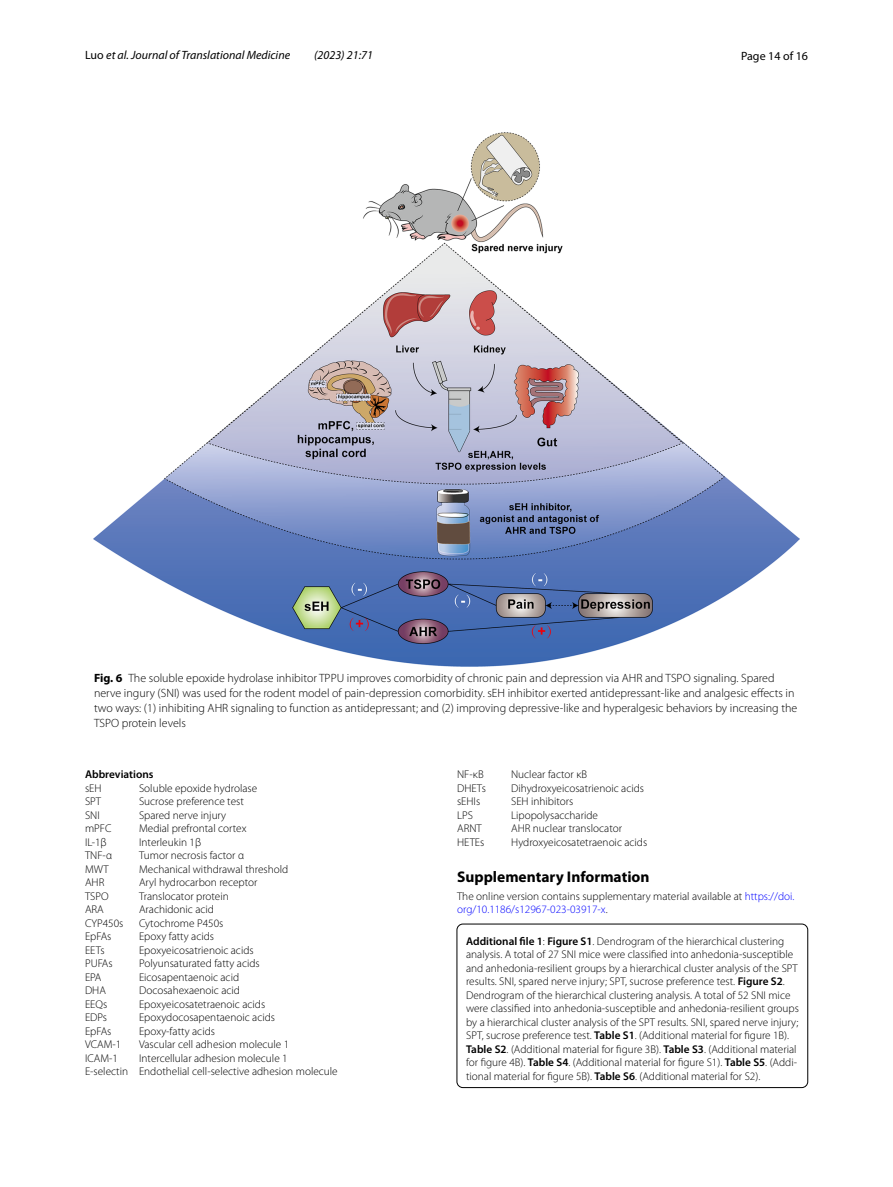
<style>
.page{position:relative;width:893px;height:1187px;background:#fff}
.page>*{position:absolute;margin:0;border:0;box-sizing:border-box;transform-origin:0 0}
.t1{font:700 15.45px "Myriad Pro";color:#000}
.t2{font:300 12px/15px "Myriad Pro";color:#000}
.t3{font:italic 12px "Myriad Pro";color:#000}
.t4{font:12px "Myriad Pro";color:#000}
.t5{font:300 11.25px/13.5px "Myriad Pro";color:#000}
.t6{font:600 11.25px "Myriad Pro";color:#000}
.s1{font-style:normal}
.s2{font-weight:700}
.s3{color:#00f}
.s4{font-weight:600}
</style>
<div class="page">
<div style="left:457px;top:923px;width:351px;height:164px;border:1px solid #000;border-radius:6px"></div>
<img style="left:94px;top:133px;width:705px;height:533px">
<p class="t3" style="left:85px;top:48px;width:207px"><span class="s1">Luo</span> et al. Journal of Translational Medicine</p>
<p class="t3" style="left:314px;top:48px;width:60px">(2023) 21:71</p>
<p class="t4" style="left:741px;top:48px;width:68px">Page 14 of 16</p>
<p class="t2" style="left:94px;top:670px;width:705px"><span class="s2">Fig. 6</span> The soluble epoxide hydrolase inhibitor TPPU improves comorbidity of chronic pain and depression via AHR and TSPO signaling. Spared nerve ingury (SNI) was used for the rodent model of pain-depression comorbidity. sEH inhibitor exerted antidepressant-like and analgesic effects in two ways: (1) inhibiting AHR signaling to function as antidepressant; and (2) improving depressive-like and hyperalgesic behaviors by increasing the TSPO protein levels</p>
<p class="t6" style="left:85px;top:767px;width:70px">Abbreviations</p>
<p class="t5" style="left:85px;top:781px;width:18px">sEH</p>
<p class="t5" style="left:139px;top:781px;width:120px">Soluble epoxide hydrolase</p>
<p class="t5" style="left:85px;top:795px;width:18px">SPT</p>
<p class="t5" style="left:139px;top:795px;width:106px">Sucrose preference test</p>
<p class="t5" style="left:85px;top:808px;width:16px">SNI</p>
<p class="t5" style="left:139px;top:808px;width:89px">Spared nerve injury</p>
<p class="t5" style="left:85px;top:822px;width:28px">mPFC</p>
<p class="t5" style="left:139px;top:822px;width:109px">Medial prefrontal cortex</p>
<p class="t5" style="left:85px;top:835px;width:23px">IL-1β</p>
<p class="t5" style="left:139px;top:835px;width:64px">Interleukin 1β</p>
<p class="t5" style="left:85px;top:849px;width:28px">TNF-α</p>
<p class="t5" style="left:139px;top:849px;width:106px">Tumor necrosis factor α</p>
<p class="t5" style="left:85px;top:862px;width:25px">MWT</p>
<p class="t5" style="left:139px;top:862px;width:151px">Mechanical withdrawal threshold</p>
<p class="t5" style="left:85px;top:876px;width:21px">AHR</p>
<p class="t5" style="left:139px;top:876px;width:120px">Aryl hydrocarbon receptor</p>
<p class="t5" style="left:85px;top:889px;width:25px">TSPO</p>
<p class="t5" style="left:139px;top:889px;width:91px">Translocator protein</p>
<p class="t5" style="left:85px;top:903px;width:20px">ARA</p>
<p class="t5" style="left:139px;top:903px;width:76px">Arachidonic acid</p>
<p class="t5" style="left:85px;top:916px;width:40px">CYP450s</p>
<p class="t5" style="left:139px;top:916px;width:86px">Cytochrome P450s</p>
<p class="t5" style="left:85px;top:930px;width:28px">EpFAs</p>
<p class="t5" style="left:139px;top:930px;width:77px">Epoxy fatty acids</p>
<p class="t5" style="left:85px;top:943px;width:21px">EETs</p>
<p class="t5" style="left:139px;top:943px;width:116px">Epoxyeicosatrienoic acids</p>
<p class="t5" style="left:85px;top:957px;width:29px">PUFAs</p>
<p class="t5" style="left:139px;top:957px;width:122px">Polyunsaturated fatty acids</p>
<p class="t5" style="left:85px;top:970px;width:18px">EPA</p>
<p class="t5" style="left:139px;top:970px;width:102px">Eicosapentaenoic acid</p>
<p class="t5" style="left:85px;top:984px;width:22px">DHA</p>
<p class="t5" style="left:139px;top:984px;width:102px">Docosahexaenoic acid</p>
<p class="t5" style="left:85px;top:997px;width:24px">EEQs</p>
<p class="t5" style="left:139px;top:997px;width:128px">Epoxyeicosatetraenoic acids</p>
<p class="t5" style="left:85px;top:1011px;width:24px">EDPs</p>
<p class="t5" style="left:139px;top:1011px;width:137px">Epoxydocosapentaenoic acids</p>
<p class="t5" style="left:85px;top:1024px;width:28px">EpFAs</p>
<p class="t5" style="left:139px;top:1024px;width:77px">Epoxy-fatty acids</p>
<p class="t5" style="left:85px;top:1038px;width:38px">VCAM-1</p>
<p class="t5" style="left:139px;top:1038px;width:152px">Vascular cell adhesion molecule 1</p>
<p class="t5" style="left:85px;top:1051px;width:34px">ICAM-1</p>
<p class="t5" style="left:85px;top:1051px;width:254px;text-align:center">Intercellular adhesion molecule 1<br>E-selectin Endothelial cell-selective adhesion molecule</p>
<p class="t5" style="left:457px;top:768px;width:28px">NF-κB</p>
<p class="t5" style="left:511px;top:768px;width:78px">Nuclear factor κB</p>
<p class="t5" style="left:457px;top:781px;width:30px">DHETs</p>
<p class="t5" style="left:511px;top:781px;width:134px">Dihydroxyeicosatrienoic acids</p>
<p class="t5" style="left:457px;top:795px;width:25px">sEHIs</p>
<p class="t5" style="left:511px;top:795px;width:64px">SEH inhibitors</p>
<p class="t5" style="left:457px;top:808px;width:17px">LPS</p>
<p class="t5" style="left:511px;top:808px;width:88px">Lipopolysaccharide</p>
<p class="t5" style="left:457px;top:822px;width:26px">ARNT</p>
<p class="t5" style="left:511px;top:822px;width:112px">AHR nuclear translocator</p>
<p class="t5" style="left:457px;top:835px;width:29px">HETEs</p>
<p class="t5" style="left:511px;top:835px;width:138px">Hydroxyeicosatetraenoic acids</p>
<h1 class="t1" style="left:457px;top:866px;width:194px">Supplementary Information</h1>
<p class="t5" style="left:457px;top:889px;width:339px">The online version contains supplementary material available at <span class="s3">https://doi. org/10.1186/s12967-023-03917-x</span>.</p>
<p class="t5" style="left:466px;top:934px;width:334px"><span class="s4">Additional file 1</span>: <span class="s4">Figure S1</span>. Dendrogram of the hierarchical clustering analysis. A total of 27 SNI mice were classified into anhedonia-susceptible and anhedonia-resilient groups by a hierarchical cluster analysis of the SPT results. SNI, spared nerve injury; SPT, sucrose preference test. <span class="s4">Figure S2</span>.<br>Dendrogram of the hierarchical clustering analysis. A total of 52 SNI mice were classified into anhedonia-susceptible and anhedonia-resilient groups by a hierarchical cluster analysis of the SPT results. SNI, spared nerve injury; SPT, sucrose preference test. <span class="s4">Table S1</span>. (Additional material for figure 1B).<br><span class="s4">Table S2</span>. (Additional material for figure 3B). <span class="s4">Table S3</span>. (Additional material for figure 4B). <span class="s4">Table S4</span>. (Additional material for figure S1). <span class="s4">Table S5</span>. (Addi&shy;tional material for figure 5B). <span class="s4">Table S6</span>. (Additional material for S2).</p>
</div>
